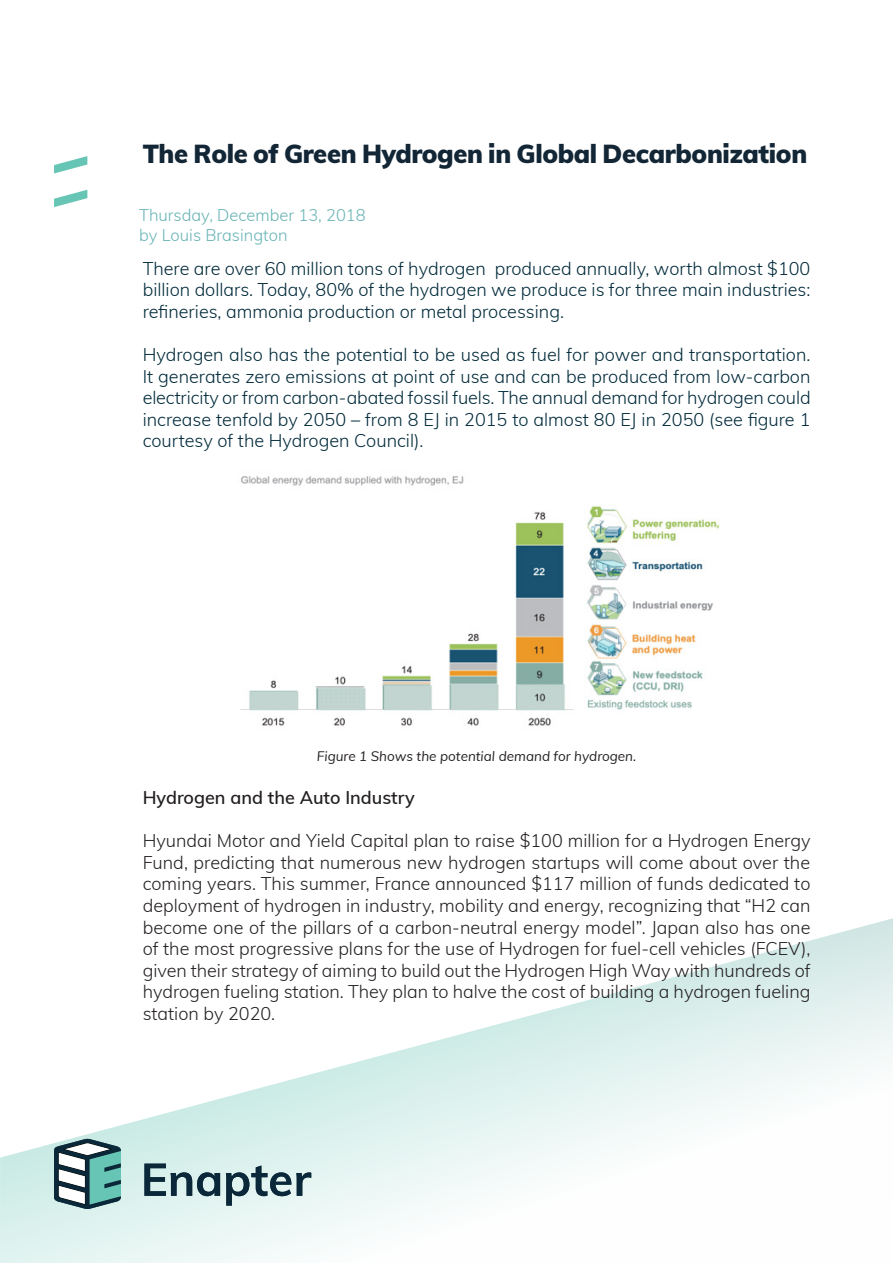
<style>
.page{position:relative;width:893px;height:1263px;background:#fff}
.page>*{position:absolute;margin:0;border:0;box-sizing:border-box;transform-origin:0 0}
.Paragraph_Style_1{font:900 25.5px "Muli";letter-spacing:-.015em;color:#122636}
.Paragraph_Style_1-2{font:300 18px/21.6px "Muli";color:#231f20;text-align:justify}
.Paragraph_Style_1-3{font:300 18px/21.6px "Muli";color:#002a3a;text-align:justify}
.Paragraph_Style_1-4{font:600 18px "Muli";color:#231f20}
.Paragraph_Style_1-5{font:300 16.5px "Muli";color:#68b3b4}
.Paragraph_Style_1-6{font:italic 13.5px "Muli";color:#231f20}
</style>
<div class="page">
<svg style="left:54px;top:190px;width:33px;height:17px"></svg>
<svg style="left:54px;top:156px;width:33px;height:17px"></svg>
<svg style="left:0;top:918px;width:893px;height:345px"></svg>
<img style="left:240px;top:476px;width:480px;height:250px">
<svg style="left:54px;top:1139px;width:67px;height:70px"></svg>
<svg style="left:144px;top:1163px;width:76px;height:33px;background:#809a9f"></svg>
<svg style="left:226px;top:1165px;width:85px;height:40px;background:#9ab0b3"></svg>
<p class="Paragraph_Style_1" style="left:143px;top:135px;width:666px">The Role of Green Hydrogen in Global Decarbonization</p>
<p class="Paragraph_Style_1-5" style="left:139px;top:203px;width:228px">Thursday, December 13, 2018</p>
<p class="Paragraph_Style_1-5" style="left:139px;top:223px;width:150px">by Louis Brasington</p>
<p class="Paragraph_Style_1-3" style="left:143px;top:256px;width:669px">There are over 60 million tons of hydrogen produced annually, worth almost $100 billion dollars. Today, 80% of the hydrogen we produce is for three main industries: refineries, ammonia production or metal processing.</p>
<p class="Paragraph_Style_1-3" style="left:143px;top:343px;width:669px">Hydrogen also has the potential to be used as fuel for power and transportation.<br>It generates zero emissions at point of use and can be produced from low-carbon electricity or from carbon-abated fossil fuels. The annual demand for hydrogen could increase tenfold by 2050 – from 8 EJ in 2015 to almost 80 EJ in 2050 (see figure 1 courtesy of the Hydrogen Council).</p>
<p class="Paragraph_Style_1-6" style="left:317px;top:746px;width:321px">Figure 1 Shows the potential demand for hydrogen.</p>
<p class="Paragraph_Style_1-4" style="left:143px;top:784px;width:274px">Hydrogen and the Auto Industry</p>
<p class="Paragraph_Style_1-2" style="left:143px;top:829px;width:670px">Hyundai Motor and Yield Capital plan to raise $100 million for a Hydrogen Energy Fund, predicting that numerous new hydrogen startups will come about over the coming years. This summer, France announced $117 million of funds dedicated to deployment of hydrogen in industry, mobility and energy, recognizing that “H2 can become one of the pillars of a carbon-neutral energy model”. Japan also has one of the most progressive plans for the use of Hydrogen for fuel-cell vehicles (FCEV), given their strategy of aiming to build out the Hydrogen High Way with hundreds of hydrogen fueling station. They plan to halve the cost of building a hydrogen fueling station by 2020.</p>
</div>
